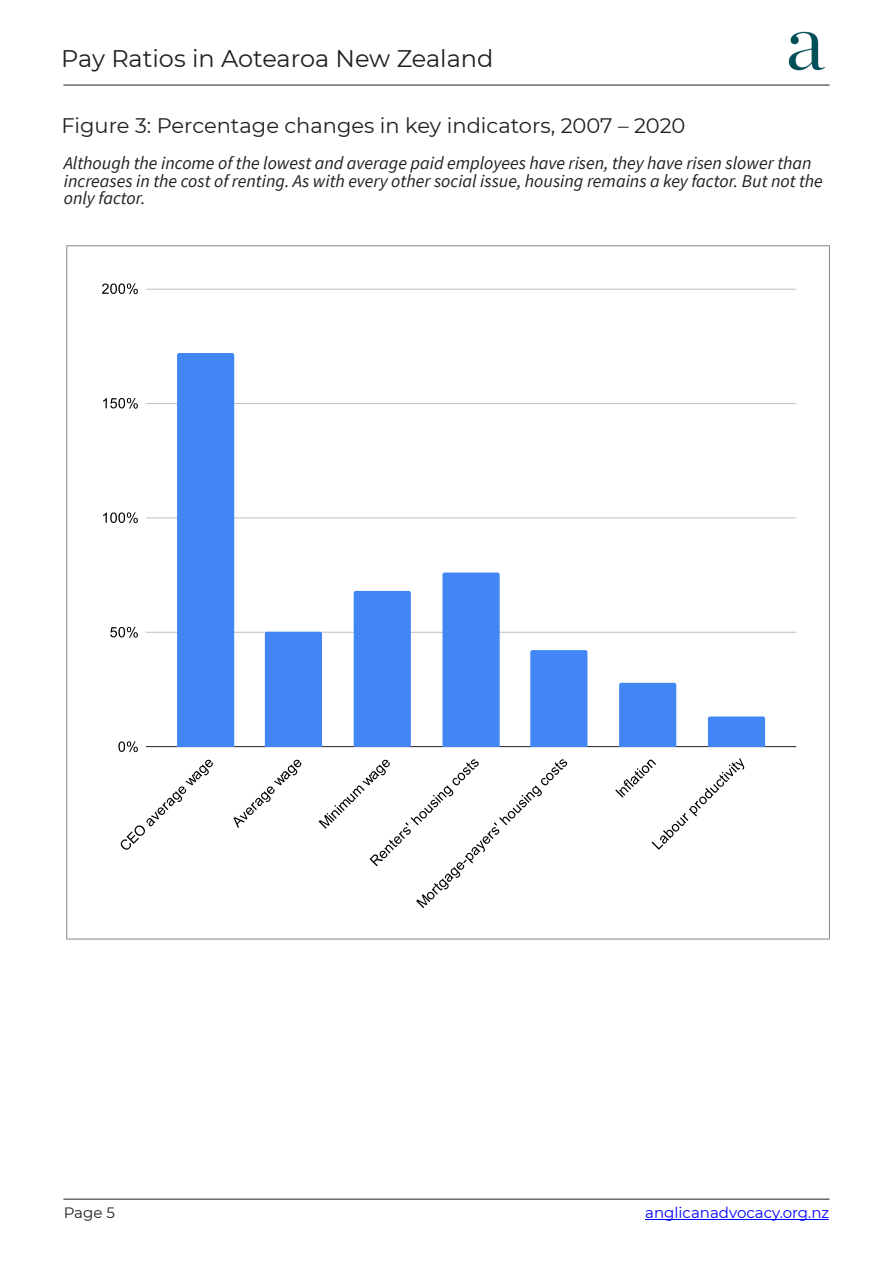
<style>
.page{position:relative;width:893px;height:1263px;background:#fff}
.page>*{position:absolute;margin:0;border:0;box-sizing:border-box;transform-origin:0 0}
.t1{font:24px "Montserrat";color:#231f20}
.t2{font:21px "Montserrat";color:#231f20}
.t3{font:italic 18px/17.7px "Source Sans Pro";color:#231f20}
.t4{font:15px "Montserrat";color:#00f}
.t5{font:15px "Montserrat";color:#231f20}
</style>
<div class="page">
<hr style="left:645px;top:1219px;width:184px;height:1px;background:#00f">
<hr style="left:64px;top:1199px;width:765px;height:1px;background:#231f20">
<hr style="left:64px;top:85px;width:765px;height:1px;background:#231f20">
<img style="left:788px;top:31px;width:38px;height:40px">
<hr style="left:146px;top:746px;width:650px;height:1px;background:#212121">
<hr style="left:146px;top:632px;width:650px;height:1px;background:#c0c0c0">
<hr style="left:146px;top:518px;width:650px;height:1px;background:#c0c0c0">
<hr style="left:146px;top:403px;width:650px;height:1px;background:#c0c0c0">
<hr style="left:146px;top:289px;width:650px;height:1px;background:#c0c0c0">
<div style="left:177px;top:353px;width:57px;height:394px;background:#4285f4"></div>
<div style="left:265px;top:632px;width:57px;height:115px;background:#4285f4"></div>
<div style="left:354px;top:591px;width:57px;height:156px;background:#4285f4"></div>
<div style="left:442px;top:572px;width:58px;height:175px;background:#4285f4"></div>
<div style="left:530px;top:650px;width:57px;height:97px;background:#4285f4"></div>
<div style="left:619px;top:683px;width:57px;height:64px;background:#4285f4"></div>
<div style="left:708px;top:716px;width:57px;height:31px;background:#4285f4"></div>
<svg style="left:118px;top:741px;width:20px;height:11px"></svg>
<svg style="left:110px;top:627px;width:28px;height:11px"></svg>
<svg style="left:103px;top:512px;width:35px;height:11px"></svg>
<svg style="left:103px;top:398px;width:35px;height:11px"></svg>
<svg style="left:102px;top:283px;width:36px;height:11px"></svg>
<svg style="left:121px;top:760px;width:92px;height:90px"></svg>
<svg style="left:234px;top:760px;width:67px;height:68px"></svg>
<svg style="left:319px;top:759px;width:248px;height:149px"></svg>
<svg style="left:615px;top:758px;width:129px;height:92px"></svg>
<hr style="left:67px;top:246px;width:761px;height:1px;background:#868686">
<hr style="left:829px;top:246px;width:1px;height:692px;background:#868686">
<hr style="left:68px;top:939px;width:761px;height:1px;background:#868686">
<hr style="left:67px;top:247px;width:1px;height:692px;background:#868686">
<h1 class="t1" style="left:61px;top:44px;width:434px">Pay Ratios in Aotearoa New Zealand</h1>
<p class="t2" style="left:61px;top:112px;width:626px">Figure 3: Percentage changes in key indicators, 2007 – 2020</p>
<p class="t3" style="left:64px;top:155px;width:761px">Although the income of the lowest and average paid employees have risen, they have risen slower than increases in the cost of renting. As with every other social issue, housing remains a key factor. But not the only factor.</p>
<p class="t5" style="left:64px;top:1203px;width:53px">Page 5</p>
<p class="t4" style="left:645px;top:1203px;width:185px">anglicanadvocacy.org.nz</p>
</div>
